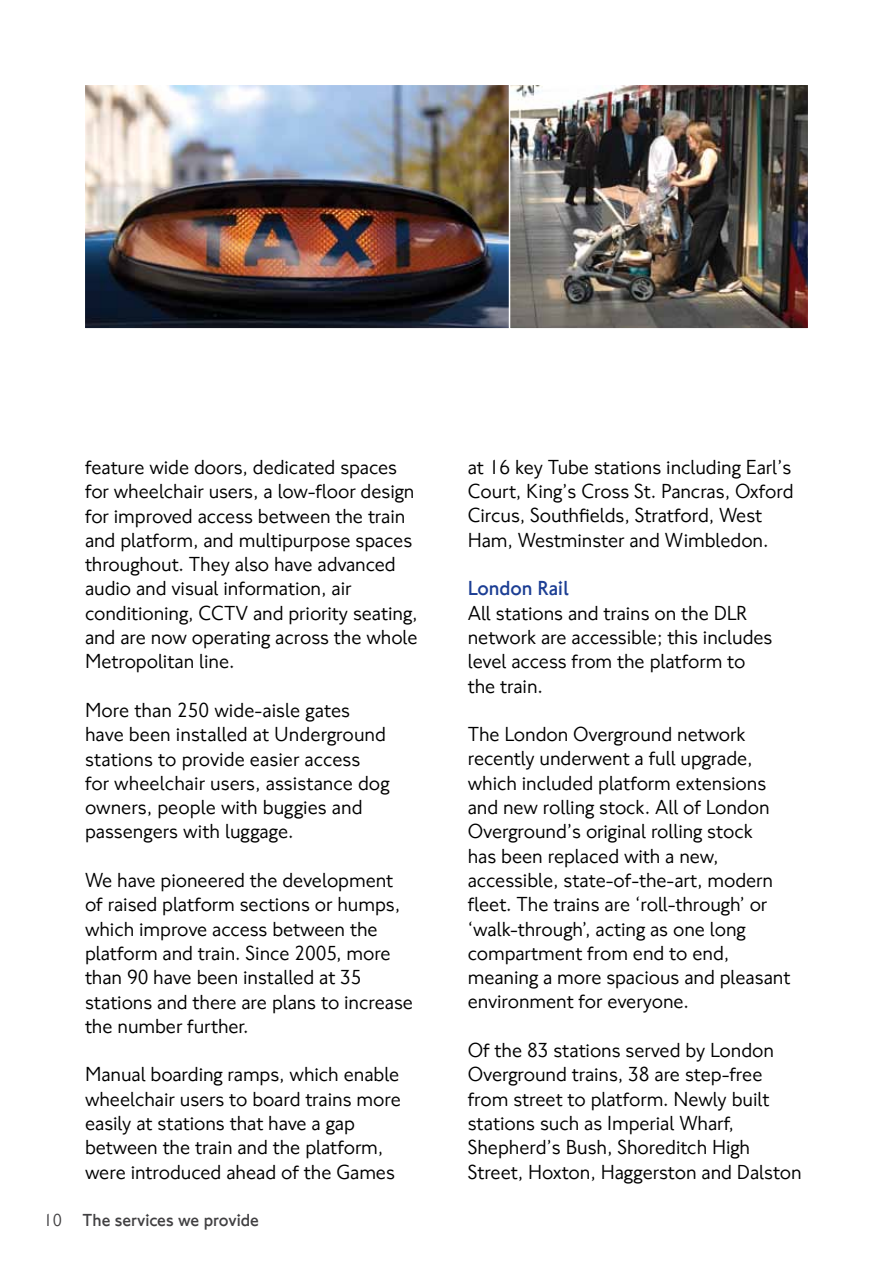
<style>
.page{position:relative;width:893px;height:1263px;background:#fff}
.page>*{position:absolute;margin:0;border:0;box-sizing:border-box;transform-origin:0 0}
.t1{font:21px/24.3px "NJ Font";letter-spacing:-.005em;color:#000}
.t2{font:700 21px "NJ Font";letter-spacing:-.005em;color:#1c3e94}
.t3{font:700 18px "NJ Font";color:#414042}
.s1{font-weight:400}
</style>
<div class="page">
<img style="left:85px;top:85px;width:423px;height:244px">
<img style="left:508px;top:85px;width:300px;height:244px">
<p class="t1" style="left:85px;top:455px;width:334px">feature wide doors, dedicated spaces for wheelchair users, a low-floor design for improved access between the train and platform, and multipurpose spaces throughout. They also have advanced audio and visual information, air conditioning, CCTV and priority seating, and are now operating across the whole Metropolitan line.</p>
<p class="t1" style="left:85px;top:698px;width:306px">More than 250 wide-aisle gates have been installed at Underground stations to provide easier access for wheelchair users, assistance dog owners, people with buggies and passengers with luggage.</p>
<p class="t1" style="left:85px;top:868px;width:330px">We have pioneered the development of raised platform sections or humps, which improve access between the platform and train. Since 2005, more than 90 have been installed at 35 stations and there are plans to increase the number further.</p>
<p class="t1" style="left:85px;top:1063px;width:317px">Manual boarding ramps, which enable wheelchair users to board trains more easily at stations that have a gap between the train and the platform, were introduced ahead of the Games</p>
<p class="t3" style="left:44px;top:1209px;width:217px"><span class="s1">10</span> The services we provide</p>
<p class="t1" style="left:468px;top:455px;width:327px">at 16 key Tube stations including Earl’s Court, King’s Cross St. Pancras, Oxford Circus, Southfields, Stratford, West Ham, Westminster and Wimbledon.</p>
<p class="t2" style="left:468px;top:576px;width:102px">London Rail</p>
<p class="t1" style="left:468px;top:601px;width:306px">All stations and trains on the DLR network are accessible; this includes level access from the platform to the train.</p>
<p class="t1" style="left:468px;top:722px;width:324px">The London Overground network recently underwent a full upgrade, which included platform extensions and new rolling stock. All of London Overground’s original rolling stock<br>has been replaced with a new, accessible, state-of-the-art, modern fleet. The trains are ‘roll-through’ or ‘walk-through’, acting as one long compartment from end to end, meaning a more spacious and pleasant environment for everyone.</p>
<p class="t1" style="left:468px;top:1038px;width:336px">Of the 83 stations served by London Overground trains, 38 are step-free from street to platform. Newly built stations such as Imperial Wharf, Shepherd’s Bush, Shoreditch High Street, Hoxton, Haggerston and Dalston</p>
</div>
